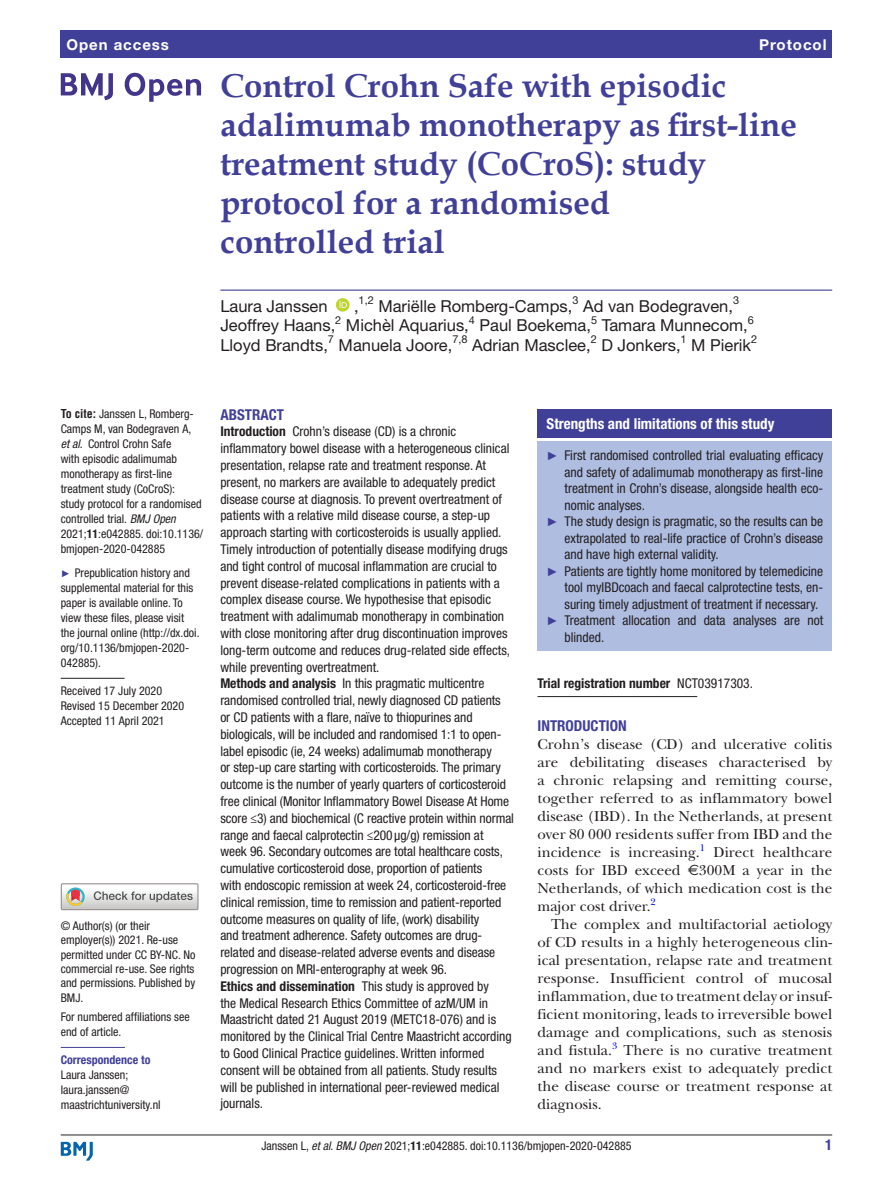
<style>
.page{position:relative;width:893px;height:1191px;background:#fff}
.page>*{position:absolute;margin:0;border:0;box-sizing:border-box;transform-origin:0 0}
.t1{font:700 33px/39px "Book Antiqua";color:#414099}
.t2{font:16.5px "Helvetica Neue LT Std";color:#231f20}
.t3{font:15px/18px "New Baskerville";color:#231f20;text-align:justify}
.t4{font:700 condensed 15px "Helvetica Neue LT Std";color:#fff}
.t5{font:700 condensed 15px "Helvetica Neue LT Std";color:#414099}
.t6{font:700 15px "Helvetica Neue LT Std";letter-spacing:.065em;color:#fff}
.t7{font:condensed 13.5px/16.8px "Helvetica Neue LT Std";color:#231f20}
.t8{font:700 condensed 13.5px "Helvetica Neue LT Std";color:#231f20}
.t9{font:condensed 12px/15px "Helvetica Neue LT Std";color:#231f20}
.t10{font:700 condensed 12px "Helvetica Neue LT Std";color:#414099}
.t11{font:10.95px "Helvetica Neue LT Std";color:#231f20}
.t12{font:9.9px "New Baskerville";color:#00f}
.s1{font-family:"Helvetica LT Std";font-weight:700}
.s2{font-style:italic}
.s3{font-weight:700}
.s4{font-family:"Arial";font-stretch:normal;font-size:9.75px;color:#414099}
.s5{font-family:"Arial";font-stretch:normal;font-size:12px;color:#414099}
.s6{font-weight:400}
</style>
<div class="page">
<hr style="left:61px;top:1134px;width:771px;height:1px;background:#231f20">
<svg style="left:61px;top:1141px;width:32px;height:19px"></svg>
<div style="left:61px;top:31px;width:771px;height:27px;background:#414099"></div>
<hr style="left:220px;top:289px;width:612px;height:2px;background:#414099">
<svg style="left:336px;top:298px;width:13px;height:14px"></svg>
<hr style="left:61px;top:678px;width:64px;height:1px;background:#231f20">
<hr style="left:61px;top:1047px;width:64px;height:1px;background:#414099">
<svg style="left:61px;top:73px;width:52px;height:27px"></svg>
<svg style="left:125px;top:73px;width:76px;height:29px"></svg>
<div style="left:61px;top:883px;width:138px;height:27px;border:1px solid #969090"></div>
<svg style="left:61px;top:883px;width:137px;height:26px"></svg>
<hr style="left:538px;top:696px;width:159px;height:1px;background:#231f20">
<div style="left:538px;top:409px;width:294px;height:29px;background:#414099"></div>
<div style="left:538px;top:442px;width:294px;height:209px;background:#afbde1"></div>
<p class="t6" style="left:66px;top:35px;width:104px">Open access</p>
<p class="t6" style="left:759px;top:35px;width:69px">Protocol</p>
<h1 class="t1" style="left:220px;top:66px;width:578px">Control Crohn Safe with episodic adalimumab monotherapy as first-line treatment study (CoCroS): study protocol for a randomised<br>controlled trial</h1>
<p class="t11" style="left:359px;top:294px;width:17px">1,2</p>
<p class="t2" style="left:378px;top:296px;width:195px">Mariëlle Romberg-Camps,</p>
<p class="t11" style="left:572px;top:294px;width:8px">3</p>
<p class="t2" style="left:583px;top:296px;width:152px">Ad van Bodegraven,</p>
<p class="t11" style="left:733px;top:294px;width:8px">3</p>
<p class="t2" style="left:220px;top:296px;width:109px">Laura Janssen</p>
<p class="t2" style="left:354px;top:296px;width:6px">,</p>
<p class="t2" style="left:220px;top:315px;width:116px">Jeoffrey Haans,</p>
<p class="t11" style="left:335px;top:313px;width:8px">2</p>
<p class="t2" style="left:346px;top:315px;width:124px">Michèl Aquarius,</p>
<p class="t11" style="left:469px;top:313px;width:8px">4</p>
<p class="t2" style="left:479px;top:315px;width:113px">Paul Boekema,</p>
<p class="t11" style="left:591px;top:313px;width:8px">5</p>
<p class="t2" style="left:602px;top:315px;width:148px">Tamara Munnecom,</p>
<p class="t11" style="left:748px;top:313px;width:8px">6</p>
<p class="t2" style="left:220px;top:335px;width:109px">Lloyd Brandts,</p>
<p class="t11" style="left:328px;top:333px;width:8px">7</p>
<p class="t2" style="left:339px;top:335px;width:115px">Manuela Joore,</p>
<p class="t11" style="left:452px;top:333px;width:17px">7,8</p>
<p class="t2" style="left:472px;top:335px;width:120px">Adrian Masclee,</p>
<p class="t11" style="left:591px;top:333px;width:8px">2</p>
<p class="t2" style="left:601px;top:335px;width:81px">D Jonkers,</p>
<p class="t11" style="left:681px;top:333px;width:8px">1</p>
<p class="t2" style="left:691px;top:335px;width:61px">M Pierik</p>
<p class="t11" style="left:751px;top:333px;width:8px">2</p>
<p class="t9" style="left:61px;top:406px;width:144px"><span class="s1">To cite:</span> Janssen L, Romberg-<br>Camps M, van Bodegraven A,<br><span class="s2">et al</span>. Control Crohn Safe<br>with episodic adalimumab monotherapy as first-line treatment study (CoCroS):<br>study protocol for a randomised controlled trial. <span class="s2">BMJ Open<br></span>2021;<span class="s3">11</span>:e042885. doi:10.1136/ bmjopen-2020-042885</p>
<p class="t9" style="left:61px;top:565px;width:140px"><span class="s4">►</span> Prepublication history and supplemental material for this paper is available online. To view these files, please visit the journal online (http://dx.doi. org/10.1136/bmjopen-2020-<br>042885).</p>
<p class="t9" style="left:61px;top:683px;width:125px">Received 17 July 2020<br>Revised 15 December 2020<br>Accepted 11 April 2021</p>
<p class="t9" style="left:61px;top:918px;width:136px;line-height:14.4px">© Author(s) (or their employer(s)) 2021. Re-use permitted under CC BY-NC. No commercial re-use. See rights and permissions. Published by<br>BMJ.</p>
<p class="t9" style="left:61px;top:1009px;width:130px">For numbered affiliations see end of article.</p>
<p class="t10" style="left:61px;top:1052px;width:91px">Correspondence to</p>
<p class="t9" style="left:61px;top:1067px;width:101px">Laura Janssen; laura.janssen@ maastrichtuniversity.nl</p>
<p class="t5" style="left:220px;top:405px;width:65px">ABSTRACT</p>
<p class="t7" style="left:220px;top:423px;width:295px"><span class="s3">Introduction</span> Crohn’s disease (CD) is a chronic inflammatory bowel disease with a heterogeneous clinical presentation, relapse rate and treatment response. At present, no markers are available to adequately predict disease course at diagnosis. To prevent overtreatment of patients with a relative mild disease course, a step-up approach starting with corticosteroids is usually applied.<br>Timely introduction of potentially disease modifying drugs and tight control of mucosal inflammation are crucial to prevent disease-related complications in patients with a complex disease course. We hypothesise that episodic treatment with adalimumab monotherapy in combination with close monitoring after drug discontinuation improves long-term outcome and reduces drug-related side effects, while preventing overtreatment.<br><span class="s3">Methods and analysis</span> In this pragmatic multicentre randomised controlled trial, newly diagnosed CD patients or CD patients with a flare, naïve to thiopurines and biologicals, will be included and randomised 1:1 to open&shy;label episodic (ie, 24 weeks) adalimumab monotherapy<br>or step-up care starting with corticosteroids. The primary outcome is the number of yearly quarters of corticosteroid free clinical (Monitor Inflammatory Bowel Disease At Home score ≤3) and biochemical (C reactive protein within normal range and faecal calprotectin ≤200µg/g) remission at<br>week 96. Secondary outcomes are total healthcare costs, cumulative corticosteroid dose, proportion of patients<br>with endoscopic remission at week 24, corticosteroid-free clinical remission, time to remission and patient-reported outcome measures on quality of life, (work) disability<br>and treatment adherence. Safety outcomes are drug&shy;related and disease-related adverse events and disease progression on MRI-enterography at week 96.<br><span class="s3">Ethics and dissemination</span> This study is approved by<br>the Medical Research Ethics Committee of azM/UM in Maastricht dated 21 August 2019 (METC18-076) and is monitored by the Clinical Trial Centre Maastricht according to Good Clinical Practice guidelines. Written informed consent will be obtained from all patients. Study results will be published in international peer-reviewed medical journals.</p>
<p class="t4" style="left:547px;top:414px;width:229px">Strengths and limitations of this study</p>
<p class="t7" style="left:547px;top:447px;width:278px"><span class="s5">►</span> First randomised controlled trial evaluating efficacy</p>
<p class="t7" style="left:565px;top:463px;width:260px">and safety of adalimumab monotherapy as first-line</p>
<p class="t7" style="left:565px;top:480px;width:260px">treatment in Crohn’s disease, alongside health eco-</p>
<p class="t7" style="left:565px;top:496px;width:82px">nomic analyses.</p>
<p class="t7" style="left:547px;top:513px;width:278px"><span class="s5">►</span> The study design is pragmatic, so the results can be</p>
<p class="t7" style="left:565px;top:529px;width:260px">extrapolated to real-life practice of Crohn’s disease</p>
<p class="t7" style="left:565px;top:546px;width:156px">and have high external validity.</p>
<p class="t7" style="left:547px;top:562px;width:278px"><span class="s5">►</span> Patients are tightly home monitored by telemedicine</p>
<p class="t7" style="left:565px;top:579px;width:260px">tool myIBDcoach and faecal calprotectine tests, en-</p>
<p class="t7" style="left:565px;top:595px;width:255px">suring timely adjustment of treatment if necessary.</p>
<p class="t7" style="left:547px;top:612px;width:278px"><span class="s5">►</span> Treatment allocation and data analyses are not</p>
<p class="t7" style="left:565px;top:628px;width:41px">blinded.</p>
<p class="t8" style="left:538px;top:674px;width:217px">Trial registration number <span class="s6">NCT03917303.</span></p>
<p class="t5" style="left:538px;top:717px;width:91px">INTRODUCTION</p>
<p class="t3" style="left:538px;top:735px;width:296px">Crohn’s disease (CD) and ulcerative colitis are debilitating diseases characterised by a chronic relapsing and remitting course, together referred to as inflammatory bowel disease (IBD). In the Netherlands, at present over 80 000 residents suffer from IBD and the incidence is increasing.</p>
<p class="t12" style="left:700px;top:841px;width:7px">1</p>
<p class="t3" style="left:538px;top:843px;width:296px;text-indent:176px">Direct healthcare costs for IBD exceed 300M a year in the Netherlands, of which medication cost is the major cost driver.</p>
<p class="t12" style="left:651px;top:895px;width:7px">2</p>
<p class="t3" style="left:538px;top:915px;width:296px;text-indent:14px">The complex and multifactorial aetiology of CD results in a highly heterogeneous clin&shy;ical presentation, relapse rate and treatment response. Insufficient control of mucosal inflammation, due to treatment delay or insuf&shy;ficient monitoring, leads to irreversible bowel damage and complications, such as stenosis and fistula.<sup>3</sup> There is no curative treatment and no markers exist to adequately predict the disease course or treatment response at diagnosis.</p>
<p class="t9" style="left:261px;top:1137px;width:372px">Janssen L, <span class="s2">et al</span>. <span class="s2">BMJ Open</span> 2021;<span class="s3">11</span>:e042885. doi:10.1136/bmjopen-2020-042885</p>
<p class="t5" style="left:825px;top:1135px;width:9px">1</p>
</div>
